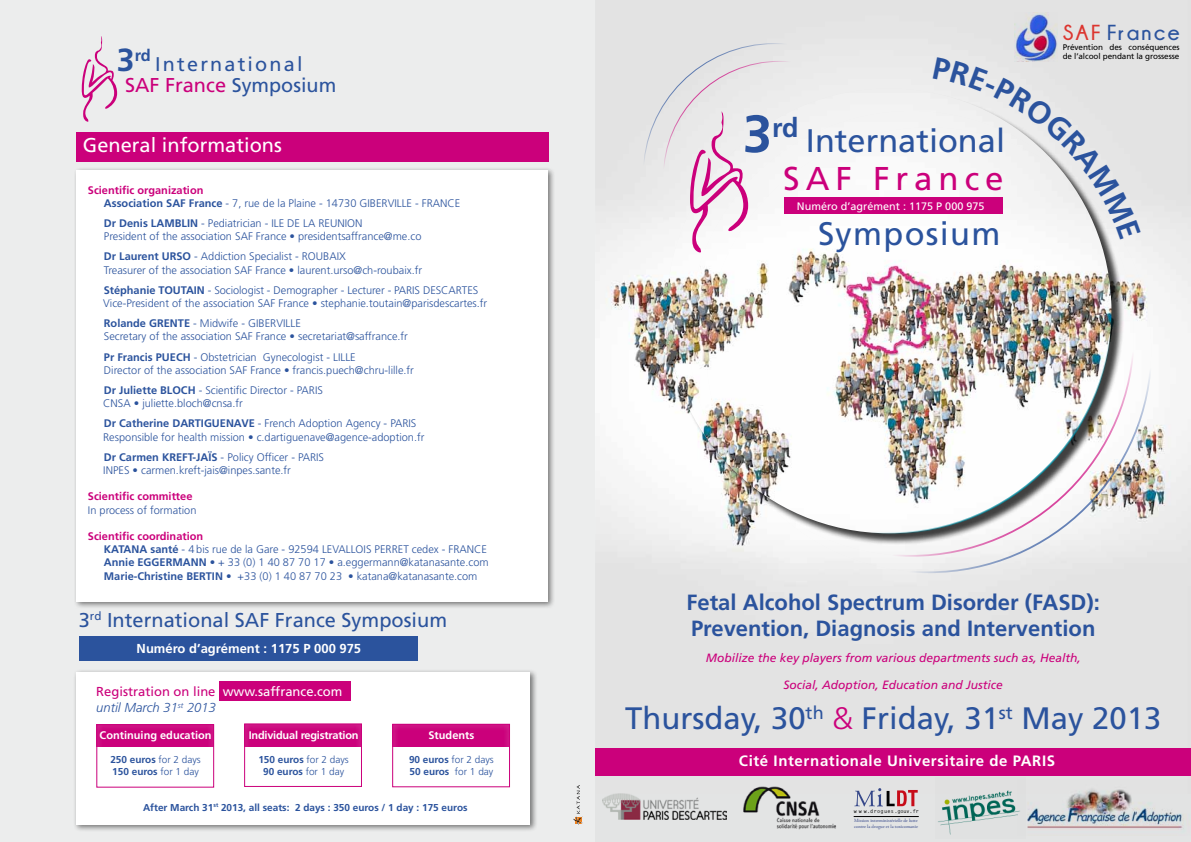
<style>
.page{position:relative;width:1191px;height:842px;background:#fff}
.page>*{position:absolute;margin:0;border:0;box-sizing:border-box;transform-origin:0 0}
.t1{font:33px "Frutiger";letter-spacing:.18em;color:#cb007b}
.t2{font:32.6px "Frutiger";color:#2b539d}
.t3{font:32.6px "Frutiger";letter-spacing:.04em;color:#2b539d}
.t4{font:31px "Frutiger";color:#2b539d}
.t5{font:700 26.9px "Frutiger";color:#2b539d}
.t6{font:700 22px/26.4px "Frutiger";color:#2b539d}
.t7{font:700 21.7px "Champagne&Limousines";letter-spacing:.11em;color:#2b539d}
.t8{font:20px "Frutiger";color:#2b539d}
.t9{font:20px "Frutiger";color:#fff}
.t10{font:20px "Frutiger";color:#cb007b}
.t11{font:19.8px "Frutiger";letter-spacing:.11em;color:#2b539d}
.t12{font:700 16.4px "Frutiger";color:#2b539d}
.t13{font:700 15px "Frutiger";letter-spacing:.04em;color:#fff}
.t14{font:13px/15.6px "Frutiger";color:#cb007b}
.t15{font:700 13px "Frutiger";color:#fff}
.t16{font:italic 12px/26.4px "Frutiger";color:#cb007b;text-align:center}
.t17{font:300 11px/13.2px "Frutiger";color:#2b539d}
.t18{font:700 11px "Frutiger";color:#fff}
.t19{font:700 11px "Frutiger";letter-spacing:-.02em;color:#fff}
.t20{font:700 11px "Frutiger";color:#cb007b}
.t21{font:700 11px "Frutiger";color:#2b539d}
.t22{font:10.9px "Frutiger";color:#fff}
.t23{font:700 10px/12px "Frutiger";color:#2b539d}
.t24{font:300 10px/12px "Frutiger";color:#2b539d}
.t25{font:8.1px/9.7px "Frutiger";letter-spacing:-.01em;color:#000}
.t26{font:700 5.2px "Letter Gothic Std";letter-spacing:.065em;color:#000}
.t27{font:4.9px/5.9px "Adobe Garamond Pro";color:#3d519b}
.s1{font-size:31.9px}
.s2{font-size:19.8px;color:#2b539d}
.s3{font-weight:700;color:#cb007b}
.s4{font-weight:700}
.s5{color:#fff}
.s6{font-weight:300;font-style:italic;color:#2b539d}
.s7{font-weight:300}
.s8{font-size:52.5px}
.s9{color:#dc352f}
.s10{font-weight:300;color:#cb007b}
</style>
<div class="page">
<img style="left:595px;top:0;width:596px;height:794px">
<div style="left:668px;top:90px;width:456px;height:456px;background:#000;opacity:.75"></div>
<img style="left:666px;top:88px;width:445px;height:445px;border-radius:222px">
<div style="left:0;top:0;width:595px;height:842px;background:#eceded"></div>
<div style="left:73px;top:668px;width:464px;height:164px;background:#000;opacity:.5"></div>
<div style="left:77px;top:672px;width:453px;height:152px;background:#fff"></div>
<div style="left:73px;top:167px;width:482px;height:442px;background:#000;opacity:.5"></div>
<div style="left:77px;top:171px;width:471px;height:431px;background:#fff"></div>
<div style="left:77px;top:132px;width:472px;height:30px;background:#cb007b"></div>
<div style="left:79px;top:636px;width:339px;height:25px;background:#2b539d"></div>
<div style="left:90px;top:717px;width:130px;height:77px;background:#fff;opacity:.75"></div>
<div style="left:96px;top:724px;width:118px;height:64px;border:1px solid #cb007b"></div>
<div style="left:237px;top:717px;width:131px;height:76px;background:#fff;opacity:.75"></div>
<div style="left:244px;top:723px;width:118px;height:64px;border:1px solid #cb007b"></div>
<div style="left:385px;top:717px;width:131px;height:76px;background:#fff;opacity:.75"></div>
<div style="left:392px;top:724px;width:118px;height:63px;border:1px solid #cb007b"></div>
<svg style="left:573px;top:785px;width:10px;height:40px"></svg>
<div style="left:219px;top:681px;width:131px;height:20px;background:#cb007b"></div>
<img style="left:1014px;top:12px;width:44px;height:45px">
<div style="left:595px;top:748px;width:596px;height:28px;background:#cb007b"></div>
<svg style="left:690px;top:111px;width:58px;height:144px"></svg>
<div style="left:784px;top:198px;width:219px;height:16px;background:#cb007b"></div>
<svg style="left:82px;top:36px;width:35px;height:86px"></svg>
<img style="left:603px;top:794px;width:123px;height:26px">
<img style="left:1025px;top:779px;width:166px;height:57px">
<img style="left:935px;top:778px;width:90px;height:61px">
<svg style="left:854px;top:788px;width:63px;height:18px"></svg>
<hr style="left:854px;top:816px;width:64px;height:1px;background:#000">
<img style="left:736px;top:783px;width:103px;height:49px">
<svg style="left:933px;top:57px;width:207px;height:183px"></svg>
<h3 class="t12" style="left:117px;top:46px;width:35px"><span class="s1">3</span>rd</h3>
<h3 class="t11" style="left:155px;top:52px;width:149px">International</h3>
<h3 class="t10" style="left:125px;top:73px;width:213px">SAF France <span class="s2">Symposium</span></h3>
<h3 class="t9" style="left:83px;top:134px;width:200px">General informations</h3>
<p class="t17" style="left:104px;top:183px;width:358px;text-indent:-16px"><span class="s3">Scientific organization<br></span><span class="s4">Association SAF France</span> - 7, rue de la Plaine - 14730 GIBERVILLE - FRANCE</p>
<p class="t17" style="left:104px;top:217px;width:319px"><span class="s4">Dr Denis LAMBLIN</span> - Pediatrician - ILE DE LA REUNION<br>President of the association SAF France • presidentsaffrance@me.co</p>
<p class="t17" style="left:104px;top:250px;width:320px"><span class="s4">Dr Laurent URSO</span> - Addiction Specialist - ROUBAIX<br>Treasurer of the association SAF France • laurent.urso@ch-roubaix.fr</p>
<p class="t17" style="left:104px;top:283px;width:302px"><span class="s4">Stéphanie TOUTAIN</span> - Sociologist - Demographer - Lecturer - Paris</p>
<p class="t17" style="left:103px;top:283px;width:385px;text-indent:320px">Descartes<br>Vice-President of the association SAF France • stephanie.toutain@parisdescartes.fr</p>
<p class="t17" style="left:104px;top:317px;width:305px;text-indent:-16px"><span class="s4">Rolande GRENTE</span> - Midwife - GIBERVILLE<br>Secretary of the association SAF France • secretariat@saffrance.fr</p>
<p class="t17" style="left:104px;top:350px;width:311px;text-indent:-16px"><span class="s4">Pr Francis PUECH</span> - Obstetrician Gynecologist - LILLE<br>Director of the association SAF France • francis.puech@chru-lille.fr</p>
<p class="t21" style="left:104px;top:384px;width:71px">Dr Juliette Bloch</p>
<p class="t17" style="left:103px;top:384px;width:221px;text-indent:95px">- Scientific Director - PARIS<br>CNSA • juliette.bloch@cnsa.fr</p>
<p class="t17" style="left:103px;top:417px;width:323px"><span class="s4">Dr Catherine DARTIGUENAVE</span> - French Adoption Agency - PARIS<br>Responsible for health mission • c.dartiguenave@agence-adoption.fr</p>
<p class="t17" style="left:103px;top:450px;width:222px"><span class="s4">Dr Carmen Kreft-Jaïs</span> - Policy Officer - PARIS<br>INPES • carmen.kreft-jais@inpes.sante.fr</p>
<p class="t20" style="left:88px;top:490px;width:106px">Scientific committee</p>
<p class="t17" style="left:88px;top:503px;width:110px">In process of formation</p>
<p class="t17" style="left:104px;top:530px;width:230px;text-indent:-16px"><span class="s3">Scientific coordination<br></span><span class="s4">KATANA santé</span> - 4 bis rue de la Gare - 92594 Levallois</p>
<p class="t17" style="left:104px;top:543px;width:386px;text-indent:308px">cedex - France<br><span class="s4">Annie EGGERMANN</span> • + 33 (0) 1 40 87 70 17 • a.eggermann@katanasante.com<br><span class="s4">Marie-Christine BERTIN</span> • +33 (0) 1 40 87 70 23 • katana@katanasante.com</p>
<p class="t17" style="left:374px;top:543px;width:13px">Perret</p>
<h3 class="t8" style="left:79px;top:608px;width:370px">3<sup>rd</sup> International SAF France Symposium</h3>
<p class="t15" style="left:137px;top:640px;width:226px">Numéro d’agrément : 1175 P 000 975</p>
<p class="t14" style="left:96px;top:684px;width:248px">Registration on line <span class="s5">www.saffrance.com </span><span class="s6">until March 31</span><sup>st</sup> <span class="s6">2013</span></p>
<p class="t18" style="left:100px;top:729px;width:113px">Continuing education</p>
<p class="t23" style="left:110px;top:754px;width:92px">250 euros <span class="s7">for 2 days<br></span>150 euros <span class="s7">for 1 day</span></p>
<p class="t19" style="left:249px;top:729px;width:111px">Individual registration</p>
<p class="t23" style="left:258px;top:754px;width:92px;text-align:center">150 euros <span class="s7">for 2 days<br></span>90 euros <span class="s7">for 1 day</span></p>
<p class="t18" style="left:428px;top:729px;width:47px">Students</p>
<p class="t24" style="left:409px;top:754px;width:86px"><span class="s4">90 euros</span> for 2 days<br><span class="s4">50 euros</span> for 1 day</p>
<p class="t23" style="left:143px;top:801px;width:326px">After March 31<sup>st</sup> 2013, all seats: 2 days : 350 euros / 1 day : 175 euros</p>
<h3 class="t5" style="left:743px;top:112px;width:57px"><span class="s8">3</span>rd</h3>
<h2 class="t2" style="left:806px;top:122px;width:201px">International</h2>
<h1 class="t1" style="left:783px;top:159px;width:222px">SAF France</h1>
<h2 class="t3" style="left:818px;top:215px;width:184px">Symposium</h2>
<p class="t22" style="left:797px;top:200px;width:189px">Numéro d’agrément : 1175 P 000 975</p>
<h3 class="t7" style="left:1062px;top:20px;width:118px"><span class="s9">SAF</span> France</h3>
<p class="t25" style="left:1062px;top:42px;width:118px">Prévention des conséquences de l’alcool pendant la grossesse</p>
<h3 class="t6" style="left:686px;top:589px;width:415px">Fetal Alcohol Spectrum Disorder (FASD):<br>Prevention, Diagnosis and Intervention</h3>
<p class="t16" style="left:706px;top:645px;width:376px">Mobilize the key players from various departments such as, Health,<br>Social, Adoption, Education and Justice</p>
<h3 class="t4" style="left:625px;top:700px;width:537px">Thursday, 30<sup>th</sup> <span class="s10">&amp;</span> Friday, 31<sup>st</sup> May 2013</h3>
<h3 class="t13" style="left:739px;top:752px;width:318px">Cité Internationale Universitaire de PARIS</h3>
<p class="t26" style="left:854px;top:808px;width:66px">w w w.drogues.gouv.fr</p>
<p class="t27" style="left:854px;top:817px;width:65px">Mission interministérielle de lutte contre la drogue et la toxicomanie</p>
</div>
